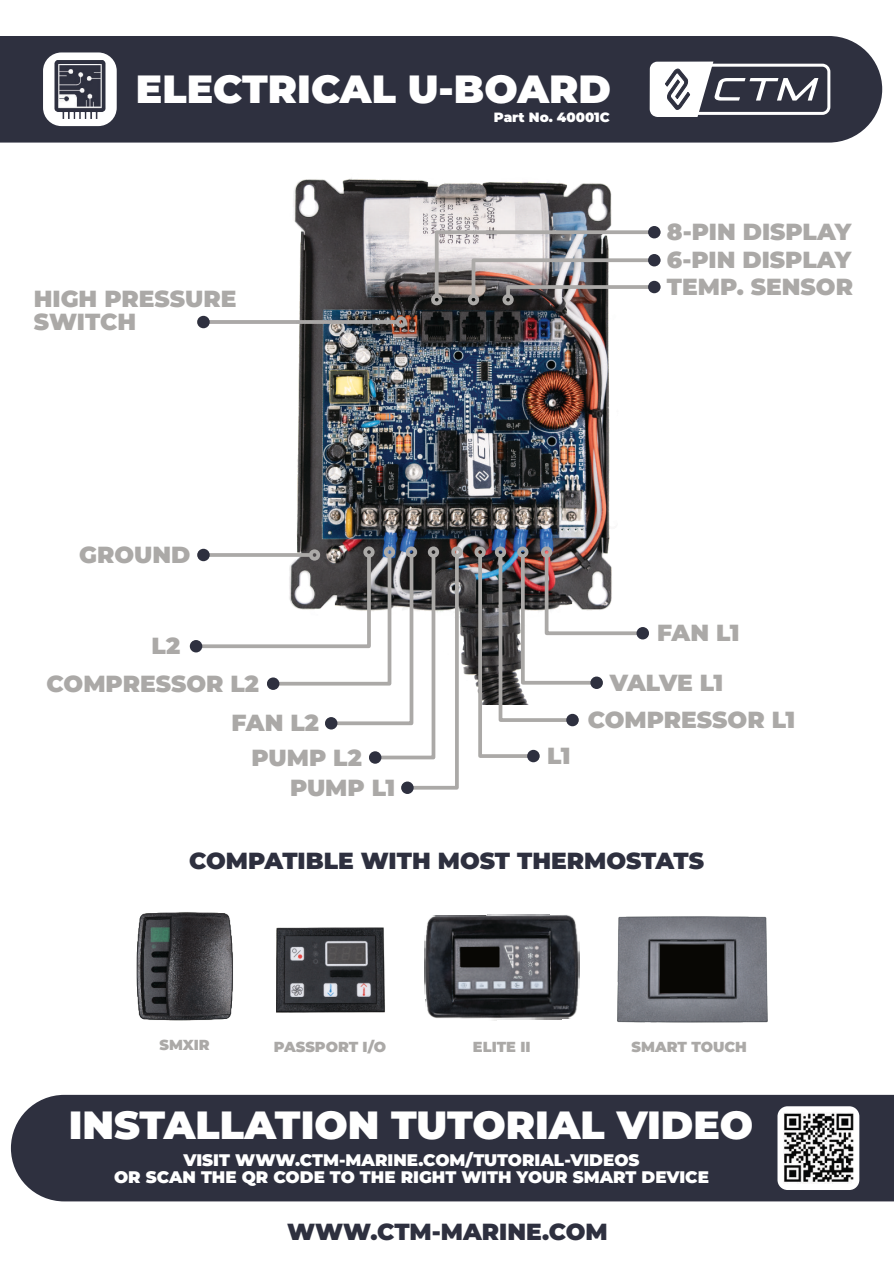
<style>
.page{position:relative;width:894px;height:1263px;background:#fff}
.page>*{position:absolute;margin:0;border:0;box-sizing:border-box;transform-origin:0 0}
.t1{font:900 39.3px "Montserrat";color:#fff}
.t2{font:900 23.25px/27.5px "Montserrat";color:#aba9a7}
.t3{font:900 23.25px "Montserrat";color:#2e303f}
.t4{font:900 16.8px/16.8px "Montserrat";color:#fff;text-align:center}
.t5{font:900 14.55px "Montserrat";color:#aba9a7}
.t6{font:900 13.5px "Montserrat";color:#fff}
</style>
<div class="page">
<img style="left:293px;top:178px;width:319px;height:507px">
<div style="left:0;top:36px;width:881px;height:107px;background:#2e303f"></div>
<div style="left:11px;top:1095px;width:882px;height:106px;background:#2e303f"></div>
<div style="left:690px;top:64px;width:140px;height:51px;border:3px solid #fff;border-radius:7px"></div>
<svg style="left:649px;top:62px;width:169px;height:55px"></svg>
<img style="left:43px;top:52px;width:74px;height:74px">
<div style="left:309px;top:549px;width:11px;height:12px;border:4px solid #aba9a7;border-radius:50%"></div>
<div style="left:197px;top:549px;width:11px;height:12px;background:#aba9a7;border-radius:50%"></div>
<img style="left:197px;top:316px;width:210px;height:12px">
<div style="left:197px;top:316px;width:13px;height:12px;background:#2e303f;border-radius:50%"></div>
<svg style="left:197px;top:549px;width:13px;height:12px"></svg>
<div style="left:502px;top:294px;width:11px;height:11px;border:4px solid #aba9a7;border-radius:50%"></div>
<div style="left:649px;top:281px;width:11px;height:12px;background:#5e606a;border-radius:50%"></div>
<div style="left:467px;top:294px;width:12px;height:11px;border:4px solid #aba9a7;border-radius:50%"></div>
<div style="left:649px;top:255px;width:11px;height:11px;background:#363846;border-radius:50%"></div>
<div style="left:363px;top:546px;width:11px;height:12px;border:4px solid #aba9a7;border-radius:50%"></div>
<div style="left:384px;top:546px;width:11px;height:12px;border:4px solid #aba9a7;border-radius:50%"></div>
<div style="left:405px;top:546px;width:12px;height:12px;border:4px solid #aba9a7;border-radius:50%"></div>
<div style="left:427px;top:546px;width:12px;height:12px;border:4px solid #aba9a7;border-radius:50%"></div>
<div style="left:451px;top:546px;width:11px;height:12px;border:4px solid #aba9a7;border-radius:50%"></div>
<svg style="left:195px;top:552px;width:265px;height:239px"></svg>
<div style="left:494px;top:546px;width:12px;height:12px;border:4px solid #aba9a7;border-radius:50%"></div>
<div style="left:517px;top:546px;width:11px;height:12px;border:4px solid #aba9a7;border-radius:50%"></div>
<div style="left:540px;top:546px;width:12px;height:12px;border:4px solid #aba9a7;border-radius:50%"></div>
<div style="left:637px;top:628px;width:11px;height:11px;background:#2e303f;border-radius:50%"></div>
<div style="left:431px;top:294px;width:11px;height:11px;border:4px solid #aba9a7;border-radius:50%"></div>
<div style="left:649px;top:227px;width:11px;height:11px;background:#373947;border-radius:50%"></div>
<img style="left:433px;top:228px;width:222px;height:72px">
<div style="left:474px;top:546px;width:11px;height:12px;border:4px solid #aba9a7;border-radius:50%"></div>
<div style="left:528px;top:750px;width:11px;height:12px;background:#494a57;border-radius:50%"></div>
<svg style="left:476px;top:552px;width:167px;height:208px"></svg>
<div style="left:773px;top:1102px;width:89px;height:92px;background:#fff;border:4px solid #2e303f;border-radius:12px"></div>
<img style="left:783px;top:1113px;width:69px;height:71px">
<img style="left:136px;top:912px;width:97px;height:109px">
<img style="left:276px;top:927px;width:109px;height:86px">
<img style="left:424px;top:914px;width:156px;height:106px">
<div style="left:460px;top:947px;width:39px;height:20px;background:#080704"></div>
<div style="left:190px;top:640px;width:12px;height:12px;background:#2e303f;border-radius:50%"></div>
<div style="left:267px;top:677px;width:12px;height:13px;background:#2e303f;border-radius:50%"></div>
<div style="left:325px;top:717px;width:12px;height:12px;background:#2e303f;border-radius:50%"></div>
<div style="left:369px;top:751px;width:12px;height:13px;background:#2e303f;border-radius:50%"></div>
<div style="left:401px;top:781px;width:12px;height:13px;background:#2e303f;border-radius:50%"></div>
<div style="left:527px;top:750px;width:12px;height:12px;background:#2e303f;border-radius:50%"></div>
<div style="left:566px;top:714px;width:12px;height:12px;background:#2e303f;border-radius:50%"></div>
<div style="left:590px;top:676px;width:12px;height:13px;background:#2e303f;border-radius:50%"></div>
<div style="left:636px;top:627px;width:12px;height:12px;background:#2e303f;border-radius:50%"></div>
<div style="left:647px;top:281px;width:13px;height:12px;background:#2e303f;border-radius:50%"></div>
<div style="left:647px;top:254px;width:13px;height:12px;background:#2e303f;border-radius:50%"></div>
<div style="left:647px;top:226px;width:13px;height:12px;background:#2e303f;border-radius:50%"></div>
<img style="left:617px;top:916px;width:149px;height:106px">
<div style="left:659px;top:944px;width:65px;height:49px;background:#080704"></div>
<h1 class="t1" style="left:136px;top:65px;width:476px">ELECTRICAL U-BOARD</h1>
<p class="t2" style="left:34px;top:287px;width:204px;line-height:23.2px">HIGH PRESSURE<br>SWITCH</p>
<p class="t2" style="left:79px;top:541px;width:113px">GROUND</p>
<p class="t2" style="left:151px;top:632px;width:30px">L2</p>
<p class="t2" style="left:231px;top:664px;width:89px;line-height:39.3px;text-indent:-185px">COMPRESSOR L2<br>FAN L2</p>
<p class="t2" style="left:290px;top:742px;width:107px;line-height:30px;text-indent:-39px">PUMP L2<br>PUMP L1</p>
<p class="t6" style="left:493px;top:109px;width:117px">Part No. 40001C</p>
<p class="t2" style="left:666px;top:218px;width:187px;text-align:justify">8-PIN DISPLAY 6-PIN DISPLAY TEMP. SENSOR</p>
<p class="t2" style="left:657px;top:619px;width:84px">FAN L1</p>
<p class="t2" style="left:609px;top:669px;width:115px">VALVE L1</p>
<p class="t2" style="left:547px;top:742px;width:25px">L1</p>
<p class="t2" style="left:587px;top:706px;width:209px">COMPRESSOR L1</p>
<p class="t3" style="left:189px;top:846px;width:516px">COMPATIBLE WITH MOST THERMOSTATS</p>
<p class="t5" style="left:159px;top:1035px;width:52px">SMXIR</p>
<p class="t5" style="left:274px;top:1037px;width:114px">PASSPORT I/O</p>
<p class="t5" style="left:472px;top:1037px;width:59px">ELITE II</p>
<p class="t5" style="left:631px;top:1037px;width:117px">SMART TOUCH</p>
<h1 class="t1" style="left:69px;top:1101px;width:685px">INSTALLATION TUTORIAL VIDEO</h1>
<p class="t4" style="left:114px;top:1151px;width:596px">VISIT WWW.CTM-MARINE.COM/TUTORIAL-VIDEOS<br>OR SCAN THE QR CODE TO THE RIGHT WITH YOUR SMART DEVICE</p>
<p class="t3" style="left:287px;top:1217px;width:322px">WWW.CTM-MARINE.COM</p>
</div>
